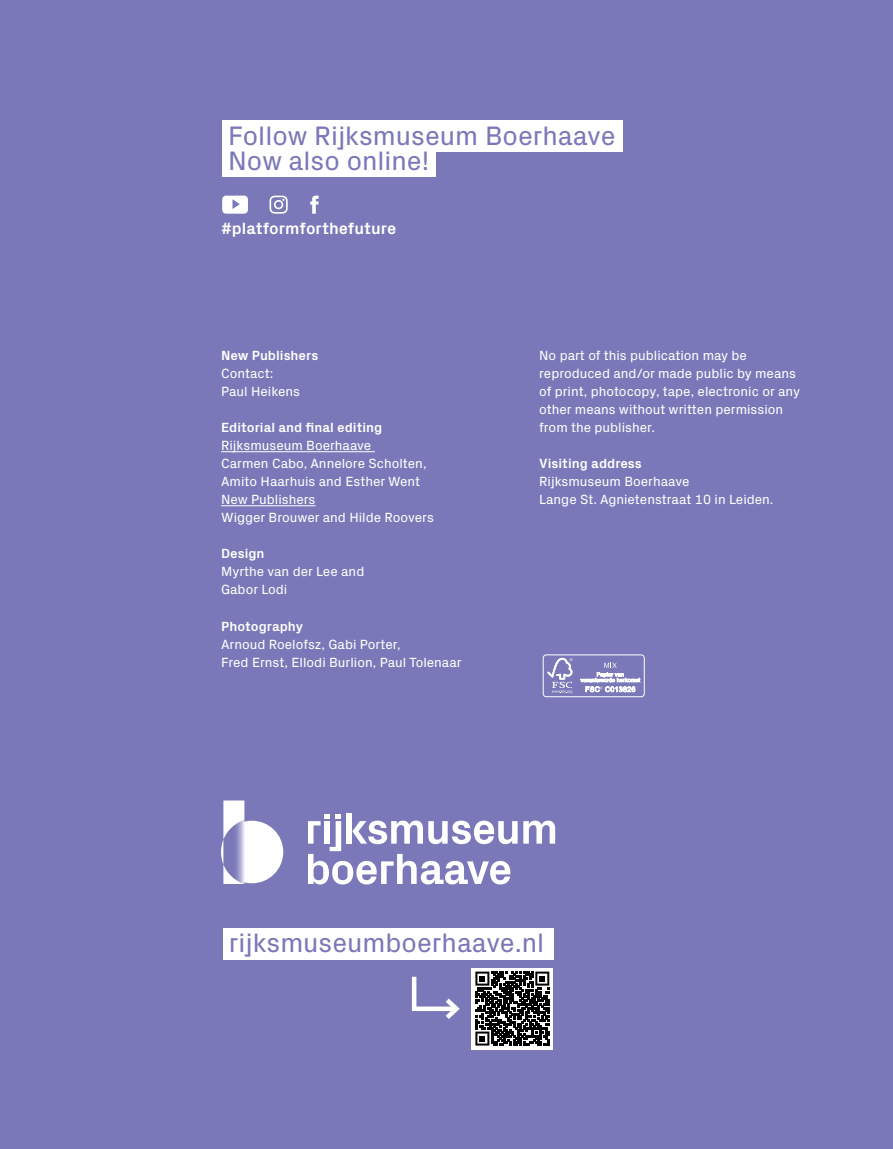
<style>
.page{position:relative;width:893px;height:1149px;background:#fff}
.page>*{position:absolute;margin:0;border:0;box-sizing:border-box;transform-origin:0 0}
.t1{font:27px/25.5px "Px Grotesk";color:#7a78b8}
.t2{font:700 16.5px "Px Grotesk";color:#fff}
.t3{font:13.5px/18px "Px Grotesk";color:#fff}
.t4{font:700 13.5px "Px Grotesk";color:#fff}
</style>
<div class="page">
<div style="left:0;top:0;width:893px;height:1148px;background:#7a78b8"></div>
<div style="left:471px;top:967px;width:82px;height:82px;background:#fff"></div>
<svg style="left:475px;top:971px;width:74px;height:74px"></svg>
<div style="left:222px;top:120px;width:400px;height:32px;background:#fff"></div>
<div style="left:222px;top:152px;width:214px;height:25px;background:#fff"></div>
<div style="left:223px;top:927px;width:330px;height:32px;background:#fff"></div>
<svg style="left:308px;top:813px;width:247px;height:71px"></svg>
<svg style="left:221px;top:800px;width:62px;height:83px"></svg>
<hr style="left:221px;top:451px;width:154px;height:1px;background:#fff">
<hr style="left:221px;top:505px;width:94px;height:1px;background:#fff">
<svg style="left:222px;top:195px;width:26px;height:18px"></svg>
<svg style="left:269px;top:195px;width:19px;height:18px"></svg>
<svg style="left:310px;top:195px;width:9px;height:18px"></svg>
<div style="left:543px;top:654px;width:102px;height:42px;border:1px solid #fff;border-radius:3px"></div>
<svg style="left:547px;top:657px;width:25px;height:36px"></svg>
<svg style="left:580px;top:662px;width:60px;height:30px"></svg>
<svg style="left:412px;top:976px;width:48px;height:43px"></svg>
<h1 class="t1" style="left:228px;top:120px;width:389px">Follow Rijksmuseum Boerhaave<br>Now also online!</h1>
<p class="t2" style="left:221px;top:216px;width:177px">#platformforthefuture</p>
<p class="t4" style="left:221px;top:346px;width:99px">New Publishers</p>
<p class="t3" style="left:221px;top:363px;width:80px">Contact:<br>Paul Heikens</p>
<p class="t4" style="left:221px;top:418px;width:163px">Editorial and final editing</p>
<p class="t3" style="left:221px;top:435px;width:214px">Rijksmuseum Boerhaave<br>Carmen Cabo, Annelore Scholten,<br>Amito Haarhuis and Esther Went<br>New Publishers<br>Wigger Brouwer and Hilde Roovers</p>
<p class="t4" style="left:221px;top:544px;width:45px">Design</p>
<p class="t3" style="left:221px;top:561px;width:145px">Myrthe van der Lee and<br>Gabor Lodi</p>
<p class="t4" style="left:221px;top:616px;width:83px">Photography</p>
<p class="t3" style="left:221px;top:633px;width:242px">Arnoud Roelofsz, Gabi Porter,<br>Fred Ernst, Ellodi Burlion, Paul Tolenaar</p>
<p class="t3" style="left:539px;top:345px;width:262px">No part of this publication may be reproduced and/or made public by means of print, photocopy, tape, electronic or any other means without written permission from the publisher.</p>
<p class="t4" style="left:539px;top:454px;width:104px">Visiting address</p>
<p class="t3" style="left:539px;top:471px;width:236px">Rijksmuseum Boerhaave<br>Lange St. Agnietenstraat 10 in Leiden.</p>
<h1 class="t1" style="left:229px;top:927px;width:317px">rijksmuseumboerhaave.nl</h1>
</div>
